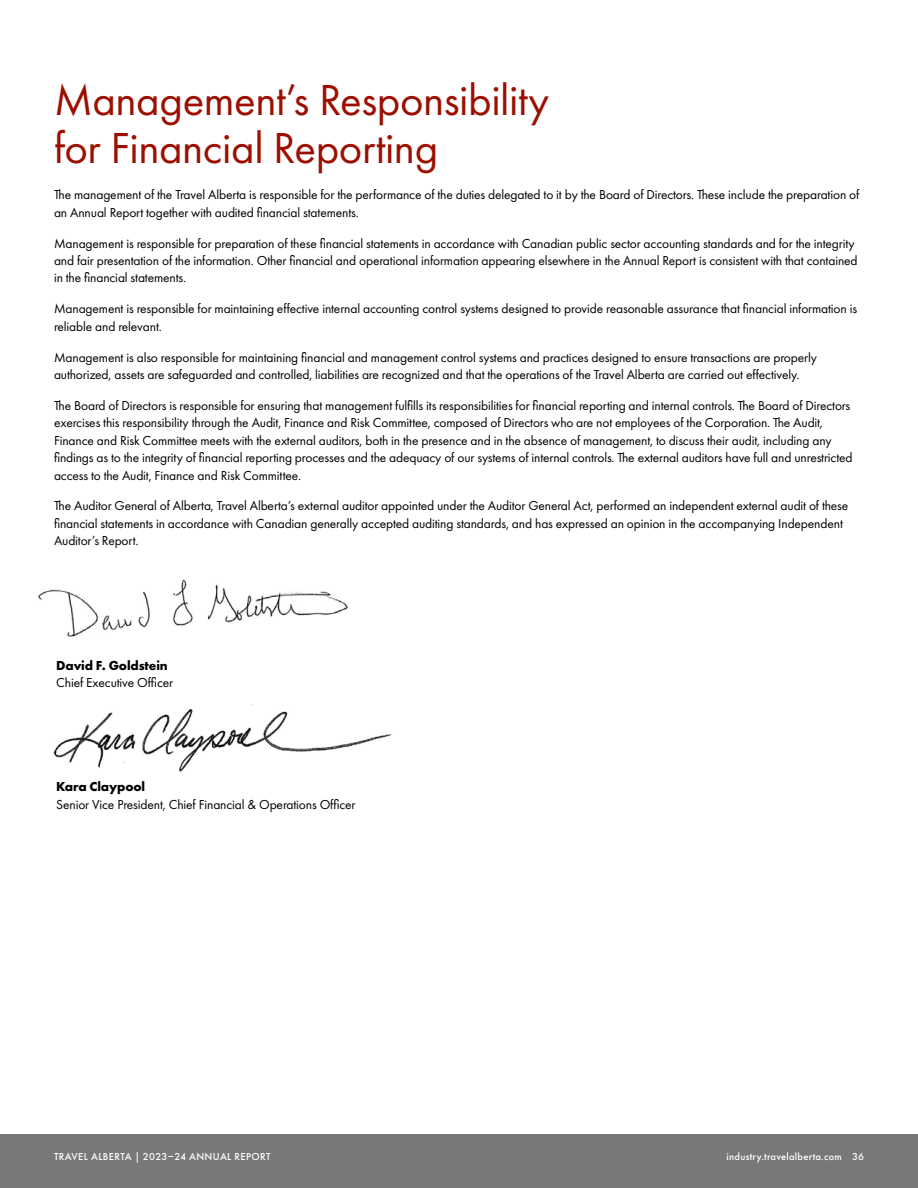
<style>
.page{position:relative;width:918px;height:1188px;background:#fff}
.page>*{position:absolute;margin:0;border:0;box-sizing:border-box;transform-origin:0 0}
.t1{font:45px/48px "Futura PT";letter-spacing:-.01em;color:#9c0f00}
.t2{font:13.5px/17.4px "Futura PT";letter-spacing:-.01em;color:#000}
.t3{font:700 13.5px "Futura PT";letter-spacing:-.01em;color:#000}
.t4{font:500 10.5px "Futura PT";letter-spacing:.025em;color:#fff}
</style>
<div class="page">
<div style="left:0;top:1134px;width:918px;height:54px;background:#787878"></div>
<img style="left:38px;top:579px;width:310px;height:58px">
<img style="left:53px;top:705px;width:339px;height:67px">
<h1 class="t1" style="left:54px;top:76px;width:497px">Management’s Responsibility for Financial Reporting</h1>
<p class="t2" style="left:54px;top:186px;width:807px">The management of the Travel Alberta is responsible for the performance of the duties delegated to it by the Board of Directors. These include the preparation of an Annual Report together with audited financial statements.</p>
<p class="t2" style="left:54px;top:234px;width:805px">Management is responsible for preparation of these financial statements in accordance with Canadian public sector accounting standards and for the integrity and fair presentation of the information. Other financial and operational information appearing elsewhere in the Annual Report is consistent with that contained in the financial statements.</p>
<p class="t2" style="left:54px;top:300px;width:805px">Management is responsible for maintaining effective internal accounting control systems designed to provide reasonable assurance that financial information is reliable and relevant.</p>
<p class="t2" style="left:54px;top:348px;width:764px">Management is also responsible for maintaining financial and management control systems and practices designed to ensure transactions are properly authorized, assets are safeguarded and controlled, liabilities are recognized and that the operations of the Travel Alberta are carried out effectively.</p>
<p class="t2" style="left:54px;top:397px;width:800px">The Board of Directors is responsible for ensuring that management fulfills its responsibilities for financial reporting and internal controls. The Board of Directors exercises this responsibility through the Audit, Finance and Risk Committee, composed of Directors who are not employees of the Corporation. The Audit, Finance and Risk Committee meets with the external auditors, both in the presence and in the absence of management, to discuss their audit, including any findings as to the integrity of financial reporting processes and the adequacy of our systems of internal controls. The external auditors have full and unrestricted access to the Audit, Finance and Risk Committee.</p>
<p class="t2" style="left:54px;top:497px;width:796px">The Auditor General of Alberta, Travel Alberta’s external auditor appointed under the Auditor General Act, performed an independent external audit of these financial statements in accordance with Canadian generally accepted auditing standards, and has expressed an opinion in the accompanying Independent<br>Auditor’s Report.</p>
<p class="t3" style="left:56px;top:656px;width:113px">David F. Goldstein</p>
<p class="t2" style="left:56px;top:674px;width:118px">Chief Executive Officer</p>
<p class="t3" style="left:56px;top:778px;width:90px">Kara Claypool</p>
<p class="t2" style="left:56px;top:796px;width:301px">Senior Vice President, Chief Financial &amp; Operations Officer</p>
<p class="t4" style="left:54px;top:1150px;width:218px">TRAVEL ALBERTA | 2023–24 ANNUAL REPORT</p>
<p class="t4" style="left:727px;top:1150px;width:139px">industry.travelalberta.com 36</p>
</div>
